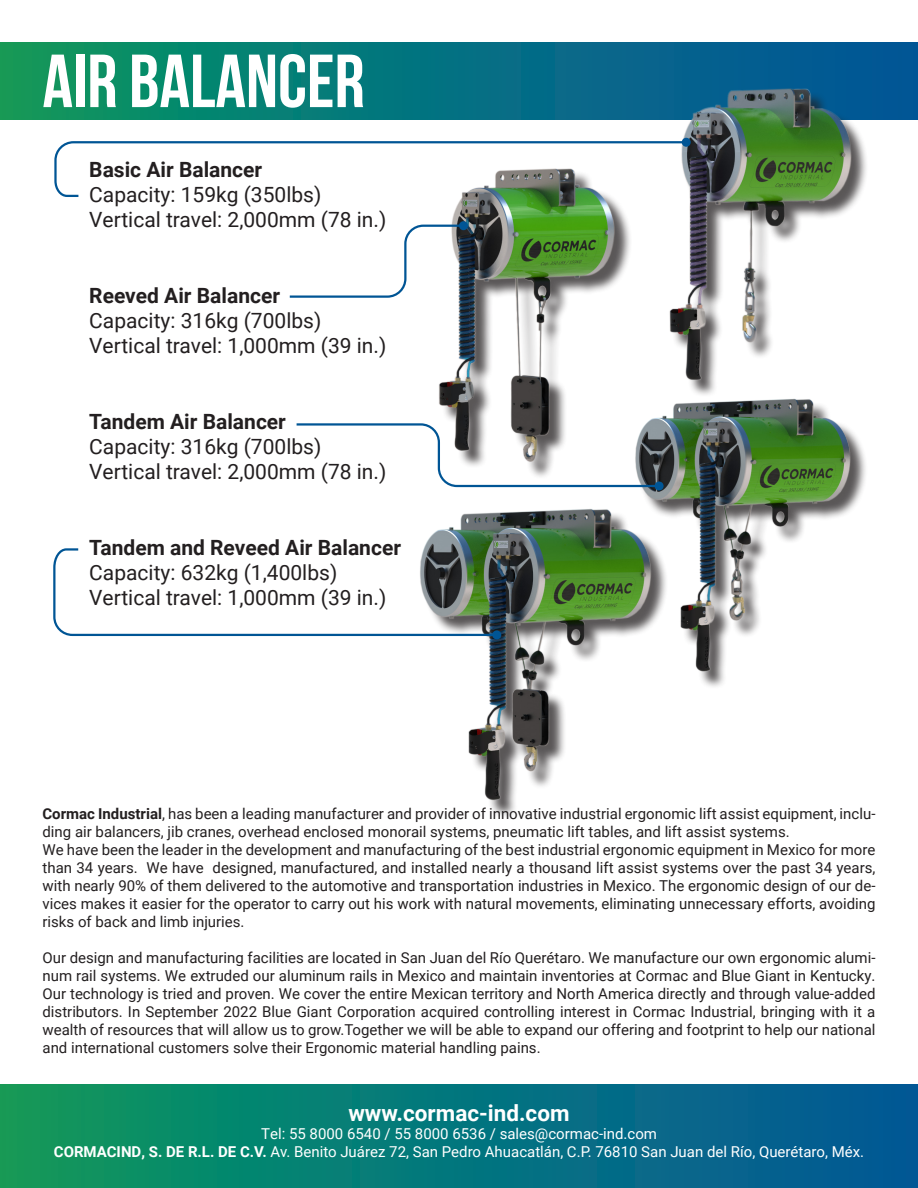
<style>
.page{position:relative;width:918px;height:1188px;background:#fff}
.page>*{position:absolute;margin:0;border:0;box-sizing:border-box;transform-origin:0 0}
.t1{font:700 75px "Bebas Neue";color:#fff}
.t2{font:700 22.5px "Roboto";color:#fff}
.t3{font:21px "Roboto";color:#231f20}
.t4{font:700 21px "Roboto";color:#231f20}
.t5{font:15px/18px "Roboto";color:#231f20;text-align:justify}
.t6{font:15px "Roboto";color:#fff}
.s1{font-weight:700}
</style>
<div class="page">
<div style="left:0;top:43px;width:918px;height:76px;background:linear-gradient(to right,#0c9660,#00519d)"></div>
<div style="left:672px;top:91px;width:197px;height:306px;background:#231f20;opacity:.75"></div>
<img style="left:667px;top:81px;width:190px;height:305px">
<div style="left:442px;top:171px;width:190px;height:308px;background:#231f20;opacity:.75"></div>
<img style="left:439px;top:198px;width:182px;height:224px">
<div style="left:637px;top:402px;width:231px;height:287px;background:#231f20;opacity:.75"></div>
<img style="left:626px;top:398px;width:228px;height:279px">
<div style="left:423px;top:512px;width:246px;height:306px;background:#231f20;opacity:.75"></div>
<img style="left:423px;top:507px;width:232px;height:299px">
<svg style="left:54px;top:140px;width:634px;height:58px"></svg>
<div style="left:682px;top:138px;width:9px;height:9px;background:#005595;border-radius:50%"></div>
<svg style="left:289px;top:223px;width:177px;height:76px"></svg>
<div style="left:459px;top:221px;width:9px;height:9px;background:#005595;border-radius:50%"></div>
<svg style="left:53px;top:547px;width:446px;height:90px"></svg>
<div style="left:492px;top:630px;width:9px;height:9px;background:#005595;border-radius:50%"></div>
<svg style="left:296px;top:422px;width:365px;height:66px"></svg>
<div style="left:655px;top:482px;width:9px;height:8px;background:#005595;border-radius:50%"></div>
<div style="left:0;top:1084px;width:918px;height:104px;background:linear-gradient(to right,#0c985d,#01569a)"></div>
<p class="t1" style="left:43px;top:40px;width:324px">AIR BALANCER</p>
<p class="t4" style="left:89px;top:155px;width:174px">Basic Air Balancer</p>
<p class="t3" style="left:89px;top:180px;width:234px">Capacity: 159kg (350lbs)</p>
<p class="t3" style="left:89px;top:205px;width:299px">Vertical travel: 2,000mm (78 in.)</p>
<p class="t4" style="left:89px;top:281px;width:192px">Reeved Air Balancer</p>
<p class="t3" style="left:89px;top:306px;width:234px">Capacity: 316kg (700lbs)</p>
<p class="t3" style="left:89px;top:331px;width:299px">Vertical travel: 1,000mm (39 in.)</p>
<p class="t4" style="left:89px;top:407px;width:198px">Tandem Air Balancer</p>
<p class="t3" style="left:89px;top:432px;width:234px">Capacity: 316kg (700lbs)</p>
<p class="t3" style="left:89px;top:457px;width:299px">Vertical travel: 2,000mm (78 in.)</p>
<p class="t4" style="left:89px;top:533px;width:313px">Tandem and Reveed Air Balancer</p>
<p class="t3" style="left:89px;top:558px;width:250px">Capacity: 632kg (1,400lbs)</p>
<p class="t3" style="left:89px;top:583px;width:299px">Vertical travel: 1,000mm (39 in.)</p>
<p class="t5" style="left:43px;top:804px;width:834px"><span class="s1">Cormac Industrial</span>, has been a leading manufacturer and provider of innovative industrial ergonomic lift assist equipment, inclu&shy;ding air balancers, jib cranes, overhead enclosed monorail systems, pneumatic lift tables, and lift assist systems.</p>
<p class="t5" style="left:43px;top:840px;width:834px">We have been the leader in the development and manufacturing of the best industrial ergonomic equipment in Mexico for more than 34 years. We have designed, manufactured, and installed nearly a thousand lift assist systems over the past 34 years, with nearly 90% of them delivered to the automotive and transportation industries in Mexico. The ergonomic design of our de&shy;vices makes it easier for the operator to carry out his work with natural movements, eliminating unnecessary efforts, avoiding risks of back and limb injuries.</p>
<p class="t5" style="left:43px;top:948px;width:834px">Our design and manufacturing facilities are located in San Juan del Río Querétaro. We manufacture our own ergonomic alumi&shy;num rail systems. We extruded our aluminum rails in Mexico and maintain inventories at Cormac and Blue Giant in Kentucky.<br>Our technology is tried and proven. We cover the entire Mexican territory and North America directly and through value-added distributors. In September 2022 Blue Giant Corporation acquired controlling interest in Cormac Industrial, bringing with it a wealth of resources that will allow us to grow.Together we will be able to expand our offering and footprint to help our national and international customers solve their Ergonomic material handling pains.</p>
<p class="t2" style="left:348px;top:1097px;width:223px">www.cormac-ind.com</p>
<p class="t6" style="left:261px;top:1123px;width:397px">Tel: 55 8000 6540 / 55 8000 6536 / sales@cormac-ind.com</p>
<p class="t6" style="left:54px;top:1141px;width:812px"><span class="s1">CORMACIND, S. DE R.L. DE C.V.</span> Av. Benito Juárez 72, San Pedro Ahuacatlán, C.P. 76810 San Juan del Río, Querétaro, Méx.</p>
</div>
